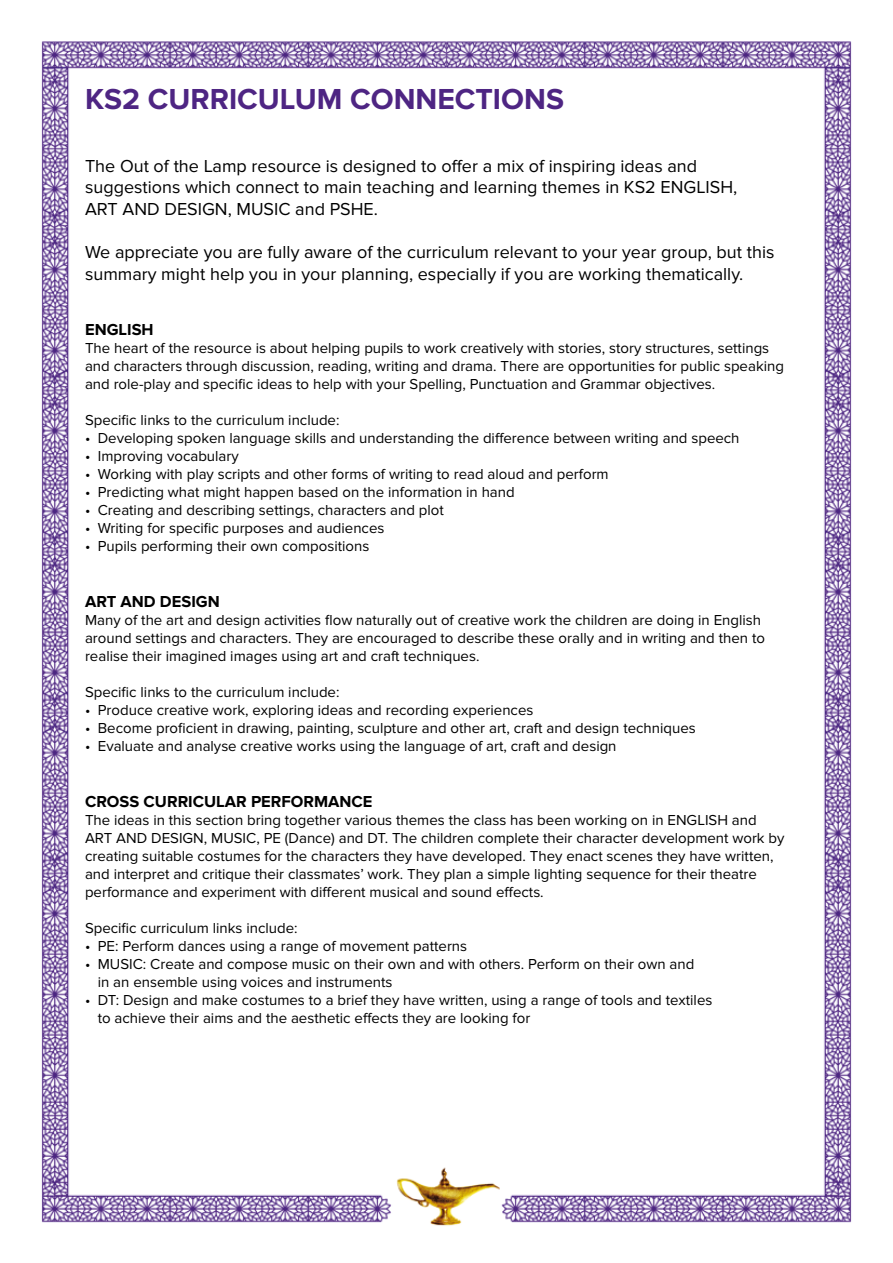
<style>
.page{position:relative;width:893px;height:1263px;background:#fff}
.page>*{position:absolute;margin:0;border:0;box-sizing:border-box;transform-origin:0 0}
.t1{font:700 30px "Proxima Nova";color:#4e2583}
.t2{font:18px/21.6px "Proxima Nova";color:#000}
.t3{font:700 16.5px "Proxima Nova";color:#000}
.t4{font:15px/18px "Proxima Nova";color:#000}
</style>
<div class="page">
<img style="left:41px;top:41px;width:811px;height:1185px">
<h1 class="t1" style="left:85px;top:81px;width:480px">KS2 CURRICULUM CONNECTIONS</h1>
<p class="t2" style="left:85px;top:155px;width:654px">The Out of the Lamp resource is designed to offer a mix of inspiring ideas and suggestions which connect to main teaching and learning themes in KS2 ENGLISH,<br>ART AND DESIGN, MUSIC and PSHE.</p>
<p class="t2" style="left:85px;top:241px;width:691px">We appreciate you are fully aware of the curriculum relevant to your year group, but this summary might help you in your planning, especially if you are working thematically.</p>
<p class="t3" style="left:85px;top:320px;width:70px">ENGLISH</p>
<p class="t4" style="left:85px;top:340px;width:700px">The heart of the resource is about helping pupils to work creatively with stories, story structures, settings and characters through discussion, reading, writing and drama. There are opportunities for public speaking and role-play and specific ideas to help with your Spelling, Punctuation and Grammar objectives.</p>
<p class="t4" style="left:85px;top:412px;width:256px">Specific links to the curriculum include:</p>
<p class="t4" style="left:85px;top:430px;width:656px">• Developing spoken language skills and understanding the difference between writing and speech</p>
<p class="t4" style="left:85px;top:448px;width:155px">• Improving vocabulary</p>
<p class="t4" style="left:85px;top:466px;width:525px">• Working with play scripts and other forms of writing to read aloud and perform</p>
<p class="t4" style="left:85px;top:484px;width:431px">• Predicting what might happen based on the information in hand</p>
<p class="t4" style="left:85px;top:502px;width:360px">• Creating and describing settings, characters and plot</p>
<p class="t4" style="left:85px;top:520px;width:301px">• Writing for specific purposes and audiences</p>
<p class="t4" style="left:85px;top:538px;width:286px">• Pupils performing their own compositions</p>
<p class="t3" style="left:85px;top:592px;width:136px">ART AND DESIGN</p>
<p class="t4" style="left:85px;top:611px;width:681px">Many of the art and design activities flow naturally out of creative work the children are doing in English around settings and characters. They are encouraged to describe these orally and in writing and then to realise their imagined images using art and craft techniques.</p>
<p class="t4" style="left:85px;top:683px;width:256px">Specific links to the curriculum include:</p>
<p class="t4" style="left:85px;top:701px;width:450px">• Produce creative work, exploring ideas and recording experiences</p>
<p class="t4" style="left:85px;top:719px;width:612px">• Become proficient in drawing, painting, sculpture and other art, craft and design techniques</p>
<p class="t4" style="left:85px;top:737px;width:533px">• Evaluate and analyse creative works using the language of art, craft and design</p>
<p class="t3" style="left:85px;top:792px;width:289px">CROSS CURRICULAR PERFORMANCE</p>
<p class="t4" style="left:85px;top:811px;width:701px">The ideas in this section bring together various themes the class has been working on in ENGLISH and ART AND DESIGN, MUSIC, PE (Dance) and DT. The children complete their character development work by creating suitable costumes for the characters they have developed. They enact scenes they have written, and interpret and critique their classmates’ work. They plan a simple lighting sequence for their theatre performance and experiment with different musical and sound effects.</p>
<p class="t4" style="left:85px;top:919px;width:214px">Specific curriculum links include:</p>
<p class="t4" style="left:85px;top:937px;width:384px">• PE: Perform dances using a range of movement patterns</p>
<p class="t4" style="left:98px;top:955px;width:598px;text-indent:-13px">• MUSIC: Create and compose music on their own and with others. Perform on their own and in an ensemble using voices and instruments</p>
<p class="t4" style="left:98px;top:991px;width:616px;text-indent:-13px">• DT: Design and make costumes to a brief they have written, using a range of tools and textiles to achieve their aims and the aesthetic effects they are looking for</p>
</div>
